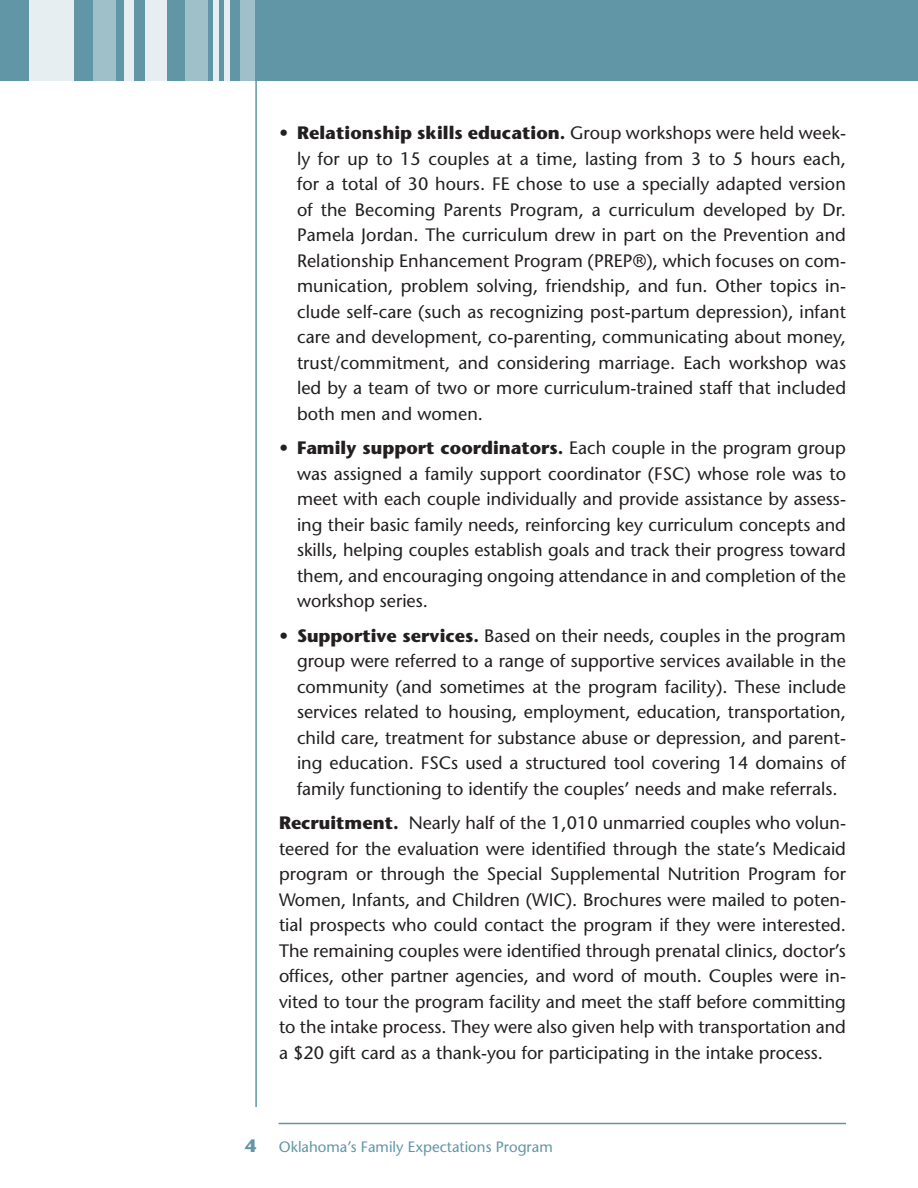
<style>
.page{position:relative;width:918px;height:1188px;background:#fff}
.page>*{position:absolute;margin:0;border:0;box-sizing:border-box;transform-origin:0 0}
.Bullet_list_w_bold_1{font:500 18px/25.5px "Stone Sans Std";color:#231f20;text-align:justify}
.Body_text_w__bold_1s{font:500 18px/25.5px "Stone Sans Std";color:#231f20;text-align:justify}
.t1{font:500 15px "Stone Sans Std";color:#6196a6}
.s1{font-weight:700}
.s2{font-weight:700;font-size:18px}
</style>
<div class="page">
<hr style="left:279px;top:1123px;width:567px;height:1px;background:#6196a6">
<hr style="left:255px;top:81px;width:2px;height:1026px;background:#6196a6">
<div style="left:0;top:0;width:918px;height:81px;background:#6196a6"></div>
<div style="left:93px;top:0;width:22px;height:81px;background:#9fbfc9"></div>
<svg style="left:240px;top:0;width:15px;height:81px"></svg>
<div style="left:185px;top:0;width:23px;height:81px;background:#9fbfc9"></div>
<div style="left:29px;top:0;width:44px;height:81px;background:#e6eef1"></div>
<div style="left:145px;top:0;width:21px;height:81px;background:#e6eef1"></div>
<svg style="left:124px;top:0;width:9px;height:81px"></svg>
<svg style="left:213px;top:0;width:6px;height:81px"></svg>
<svg style="left:224px;top:0;width:5px;height:81px"></svg>
<p class="Bullet_list_w_bold_1" style="left:297px;top:120px;width:551px;text-indent:-18px"><span class="s1">• Relationship skills education.</span> Group workshops were held week&shy;ly for up to 15 couples at a time, lasting from 3 to 5 hours each, for a total of 30 hours. FE chose to use a specially adapted version of the Becoming Parents Program, a curriculum developed by Dr.<br>Pamela Jordan. The curriculum drew in part on the Prevention and Relationship Enhancement Program (PREP®), which focuses on com&shy;munication, problem solving, friendship, and fun. Other topics in&shy;clude self-care (such as recognizing post-partum depression), infant care and development, co-parenting, communicating about money, trust/commitment, and considering marriage. Each workshop was led by a team of two or more curriculum-trained staff that included both men and women.</p>
<p class="Bullet_list_w_bold_1" style="left:297px;top:435px;width:551px;text-indent:-18px"><span class="s1">• Family support coordinators.</span> Each couple in the program group was assigned a family support coordinator (FSC) whose role was to meet with each couple individually and provide assistance by assess&shy;ing their basic family needs, reinforcing key curriculum concepts and skills, helping couples establish goals and track their progress toward them, and encouraging ongoing attendance in and completion of the workshop series.</p>
<p class="Bullet_list_w_bold_1" style="left:297px;top:623px;width:551px;text-indent:-18px"><span class="s1">• Supportive services.</span> Based on their needs, couples in the program group were referred to a range of supportive services available in the community (and sometimes at the program facility). These include services related to housing, employment, education, transportation, child care, treatment for substance abuse or depression, and parent&shy;ing education. FSCs used a structured tool covering 14 domains of family functioning to identify the couples’ needs and make referrals.</p>
<p class="Body_text_w__bold_1s" style="left:279px;top:810px;width:569px"><span class="s1">Recruitment.</span> Nearly half of the 1,010 unmarried couples who volun&shy;teered for the evaluation were identified through the state’s Medicaid program or through the Special Supplemental Nutrition Program for Women, Infants, and Children (WIC). Brochures were mailed to poten&shy;tial prospects who could contact the program if they were interested.<br>The remaining couples were identified through prenatal clinics, doctor’s offices, other partner agencies, and word of mouth. Couples were in&shy;vited to tour the program facility and meet the staff before committing to the intake process. They were also given help with transportation and a $20 gift card as a thank-you for participating in the intake process.</p>
<p class="t1" style="left:245px;top:1138px;width:309px"><span class="s2">4</span> Oklahoma’s Family Expectations Program</p>
</div>
